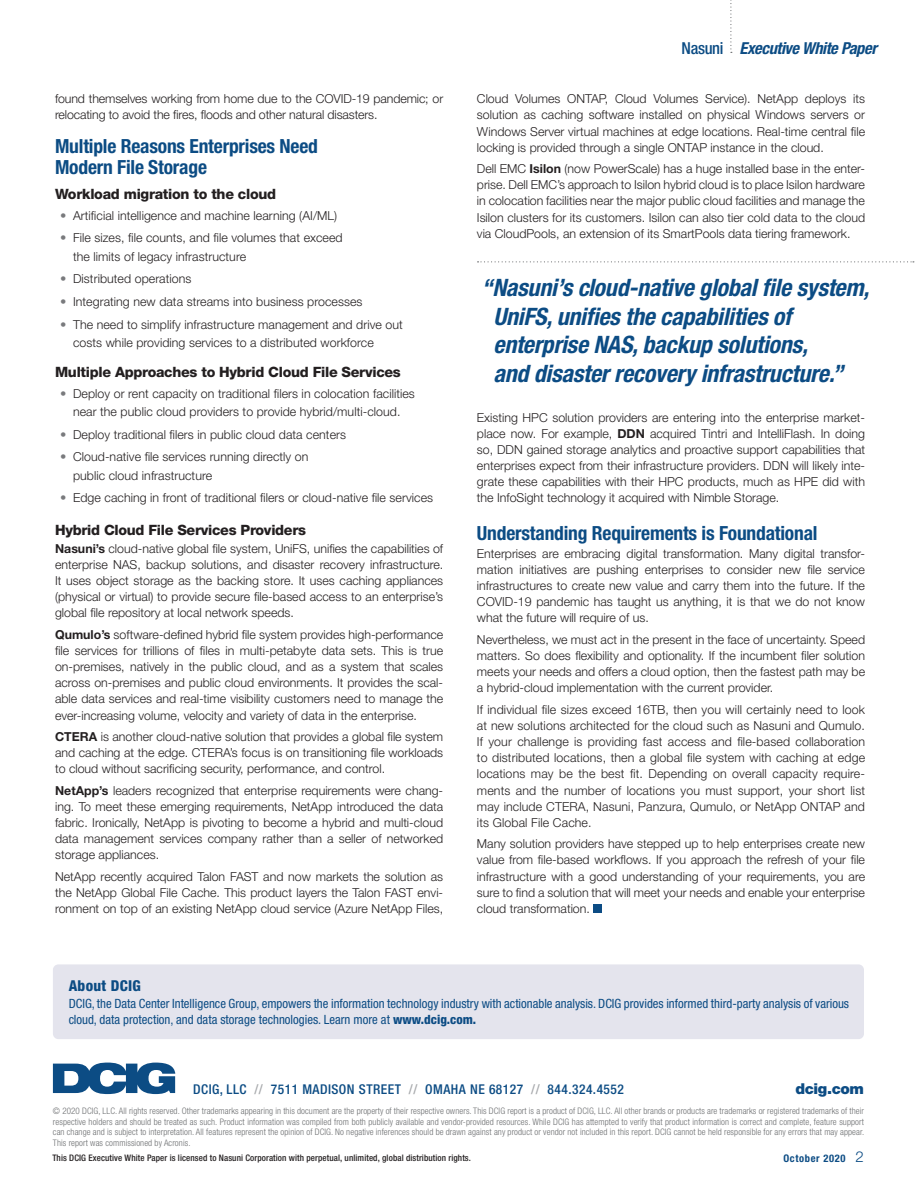
<style>
.page{position:relative;width:918px;height:1188px;background:#fff}
.page>*{position:absolute;margin:0;border:0;box-sizing:border-box;transform-origin:0 0}
.Pull_quote{font:italic 700 condensed 24px/28.5px "Helvetica Neue LT Std";letter-spacing:-.01em;color:#0c4c84}
.Subhead___Large{font:700 condensed 19.5px/21px "Helvetica Neue LT Std";letter-spacing:-.01em;color:#0c4c84}
.t1{font:italic 700 condensed 16.5px "Helvetica Neue LT Std";letter-spacing:-.025em;color:#0c4c84}
.Body_copy-no_indent{font:800 condensed 15px "Helvetica Neue LT Std";letter-spacing:.02em;color:#0c4c84}
.t2{font:900 15px "Helvetica Neue LT Std";letter-spacing:-.025em;color:#0c4c84}
.Subhead___Small{font:800 14.25px "Helvetica Neue LT Std";letter-spacing:-.02em;color:#231f20}
.t3{font:500 condensed 13.5px "Helvetica Neue LT Std";letter-spacing:.035em;color:#0c4c84}
.Body_copy-no_indent-2{font:condensed 12.75px/16.5px "Helvetica Neue LT Std";color:#0c4c84}
.t4{font:300 12.3px/16.2px "Helvetica Neue LT Std";color:#231f20;text-align:justify}
.t5{font:700 condensed 10.5px "Helvetica Neue LT Std";letter-spacing:.06em;color:#0c4c84}
.Copyright_and_Legal{font:300 condensed 9px/10.5px "Helvetica Neue LT Std";letter-spacing:.01em;color:#6d6f71;text-align:justify}
.t6{font:500 condensed 9px "Helvetica Neue LT Std";letter-spacing:.01em;color:#231f20}
.s1{font-family:"Univers LT Std";font-weight:700;color:#797a7d}
.s2{font-weight:700}
.s3{font-weight:500;font-style:normal}
.s4{font-weight:800}
.s5{color:#a7a9ac}
.s6{font-weight:300;font-stretch:normal;font-size:15px}
</style>
<div class="page">
<svg style="left:730px;top:0;width:2px;height:53px"></svg>
<svg style="left:53px;top:1063px;width:122px;height:31px"></svg>
<div style="left:53px;top:964px;width:811px;height:75px;background:#e4e4ed;border-radius:5px"></div>
<div style="left:593px;top:904px;width:9px;height:9px;background:#0c4c84"></div>
<svg style="left:478px;top:261px;width:436px;height:1px"></svg>
<p class="t4" style="left:55px;top:91px;width:390px">found themselves working from home due to the COVID-19 pandemic; or relocating to avoid the fires, floods and other natural disasters.</p>
<p class="Subhead___Large" style="left:55px;top:135px;width:264px">Multiple Reasons Enterprises Need<br>Modern File Storage</p>
<p class="Subhead___Small" style="left:55px;top:186px;width:223px">Workload migration to the cloud</p>
<p class="t4" style="left:61px;top:207px;width:278px"><span class="s1">•</span> Artificial intelligence and machine learning (AI/ML)</p>
<p class="t4" style="left:73px;top:229px;width:271px;line-height:18.3px;text-indent:-12px"><span class="s1">•</span> File sizes, file counts, and file volumes that exceed the limits of legacy infrastructure</p>
<p class="t4" style="left:61px;top:271px;width:132px"><span class="s1">•</span> Distributed operations</p>
<p class="t4" style="left:61px;top:293px;width:303px"><span class="s1">•</span> Integrating new data streams into business processes</p>
<p class="t4" style="left:73px;top:315px;width:331px;line-height:18.3px;text-indent:-12px"><span class="s1">•</span> The need to simplify infrastructure management and drive out costs while providing services to a distributed workforce</p>
<p class="Subhead___Small" style="left:55px;top:363px;width:347px">Multiple Approaches to Hybrid Cloud File Services</p>
<p class="t4" style="left:61px;top:384px;width:355px;line-height:18.3px;text-align:center"><span class="s1">•</span> Deploy or rent capacity on traditional filers in colocation facilities near the public cloud providers to provide hybrid/multi-cloud.</p>
<p class="t4" style="left:61px;top:426px;width:286px"><span class="s1">•</span> Deploy traditional filers in public cloud data centers</p>
<p class="t4" style="left:73px;top:448px;width:237px;line-height:18.3px;text-indent:-12px"><span class="s1">•</span> Cloud-native file services running directly on public cloud infrastructure</p>
<p class="t4" style="left:61px;top:490px;width:374px"><span class="s1">•</span> Edge caching in front of traditional filers or cloud-native file services</p>
<p class="Subhead___Small" style="left:55px;top:521px;width:253px">Hybrid Cloud File Services Providers</p>
<p class="t4" style="left:55px;top:540px;width:390px"><span class="s2">Nasuni’s</span> cloud-native global file system, UniFS, unifies the capabilities of enterprise NAS, backup solutions, and disaster recovery infrastructure.<br>It uses object storage as the backing store. It uses caching appliances (physical or virtual) to provide secure file-based access to an enterprise’s global file repository at local network speeds.</p>
<p class="t4" style="left:55px;top:626px;width:390px"><span class="s2">Qumulo’s</span> software-defined hybrid file system provides high-performance file services for trillions of files in multi-petabyte data sets. This is true on-premises, natively in the public cloud, and as a system that scales across on-premises and public cloud environments. It provides the scal&shy;able data services and real-time visibility customers need to manage the ever-increasing volume, velocity and variety of data in the enterprise.</p>
<p class="t4" style="left:55px;top:728px;width:390px"><span class="s2">CTERA</span> is another cloud-native solution that provides a global file system and caching at the edge. CTERA’s focus is on transitioning file workloads to cloud without sacrificing security, performance, and control.</p>
<p class="t4" style="left:55px;top:782px;width:390px"><span class="s2">NetApp’s</span> leaders recognized that enterprise requirements were chang&shy;ing. To meet these emerging requirements, NetApp introduced the data fabric. Ironically, NetApp is pivoting to become a hybrid and multi-cloud data management services company rather than a seller of networked storage appliances.</p>
<p class="t4" style="left:55px;top:868px;width:390px">NetApp recently acquired Talon FAST and now markets the solution as the NetApp Global File Cache. This product layers the Talon FAST envi&shy;ronment on top of an existing NetApp cloud service (Azure NetApp Files,</p>
<h3 class="t1" style="left:682px;top:38px;width:197px"><span class="s3">Nasuni</span> Executive White Paper</h3>
<p class="t4" style="left:477px;top:91px;width:390px">Cloud Volumes ONTAP, Cloud Volumes Service). NetApp deploys its solution as caching software installed on physical Windows servers or Windows Server virtual machines at edge locations. Real-time central file locking is provided through a single ONTAP instance in the cloud.</p>
<p class="t4" style="left:477px;top:161px;width:390px">Dell EMC <span class="s2">Isilon</span> (now PowerScale) has a huge installed base in the enter&shy;prise. Dell EMC’s approach to Isilon hybrid cloud is to place Isilon hardware in colocation facilities near the major public cloud facilities and manage the Isilon clusters for its customers. Isilon can also tier cold data to the cloud via CloudPools, an extension of its SmartPools data tiering framework.</p>
<p class="Pull_quote" style="left:494px;top:274px;width:377px;text-indent:-12px">“Nasuni’s cloud-native global file system, UniFS, unifies the capabilities of enterprise NAS, backup solutions,<br>and disaster recovery infrastructure.”</p>
<p class="t4" style="left:477px;top:409px;width:390px">Existing HPC solution providers are entering into the enterprise market&shy;place now. For example, <span class="s2">DDN</span> acquired Tintri and IntelliFlash. In doing so, DDN gained storage analytics and proactive support capabilities that enterprises expect from their infrastructure providers. DDN will likely inte&shy;grate these capabilities with their HPC products, much as HPE did with the InfoSight technology it acquired with Nimble Storage.</p>
<p class="Subhead___Large" style="left:477px;top:522px;width:342px">Understanding Requirements is Foundational</p>
<p class="t4" style="left:477px;top:545px;width:390px">Enterprises are embracing digital transformation. Many digital transfor&shy;mation initiatives are pushing enterprises to consider new file service infrastructures to create new value and carry them into the future. If the COVID-19 pandemic has taught us anything, it is that we do not know what the future will require of us.</p>
<p class="t4" style="left:477px;top:631px;width:390px">Nevertheless, we must act in the present in the face of uncertainty. Speed matters. So does flexibility and optionality. If the incumbent filer solution meets your needs and offers a cloud option, then the fastest path may be a hybrid-cloud implementation with the current provider.</p>
<p class="t4" style="left:477px;top:701px;width:390px">If individual file sizes exceed 16TB, then you will certainly need to look at new solutions architected for the cloud such as Nasuni and Qumulo.<br>If your challenge is providing fast access and file-based collaboration to distributed locations, then a global file system with caching at edge locations may be the best fit. Depending on overall capacity require&shy;ments and the number of locations you must support, your short list may include CTERA, Nasuni, Panzura, Qumulo, or NetApp ONTAP and its Global File Cache.</p>
<p class="t4" style="left:477px;top:836px;width:390px">Many solution providers have stepped up to help enterprises create new value from file-based workflows. If you approach the refresh of your file infrastructure with a good understanding of your requirements, you are sure to find a solution that will meet your needs and enable your enterprise cloud transformation.</p>
<p class="Body_copy-no_indent" style="left:69px;top:976px;width:74px">About DCIG</p>
<p class="Body_copy-no_indent-2" style="left:69px;top:995px;width:782px">DCIG, the Data Center Intelligence Group, empowers the information technology industry with actionable analysis. DCIG provides informed third-party analysis of various cloud, data protection, and data storage technologies. Learn more at <span class="s4">www.dcig.com.</span></p>
<p class="t3" style="left:193px;top:1081px;width:432px">DCIG, LLC <span class="s5">//</span> 7511 MADISON STREET <span class="s5">//</span> OMAHA NE 68127 <span class="s5">//</span> 844.324.4552</p>
<p class="t2" style="left:795px;top:1080px;width:70px">dcig.com</p>
<p class="Copyright_and_Legal" style="left:53px;top:1106px;width:813px">© 2020 DCIG, LLC. All rights reserved. Other trademarks appearing in this document are the property of their respective owners. This DCIG report is a product of DCIG, LLC. All other brands or products are trademarks or registered trademarks of their respective holders and should be treated as such. Product information was compiled from both publicly available and vendor-provided resources. While DCIG has attempted to verify that product information is correct and complete, feature support can change and is subject to interpretation. All features represent the opinion of DCIG. No negative inferences should be drawn against any product or vendor not included in this report. DCIG cannot be held responsible for any errors that may appear.<br>This report was commissioned by Acronis.</p>
<p class="t6" style="left:52px;top:1152px;width:420px">This DCIG Executive White Paper is licensed to Nasuni Corporation with perpetual, unlimited, global distribution rights.</p>
<p class="t5" style="left:784px;top:1152px;width:82px">October 2020 <span class="s6">2</span></p>
</div>
